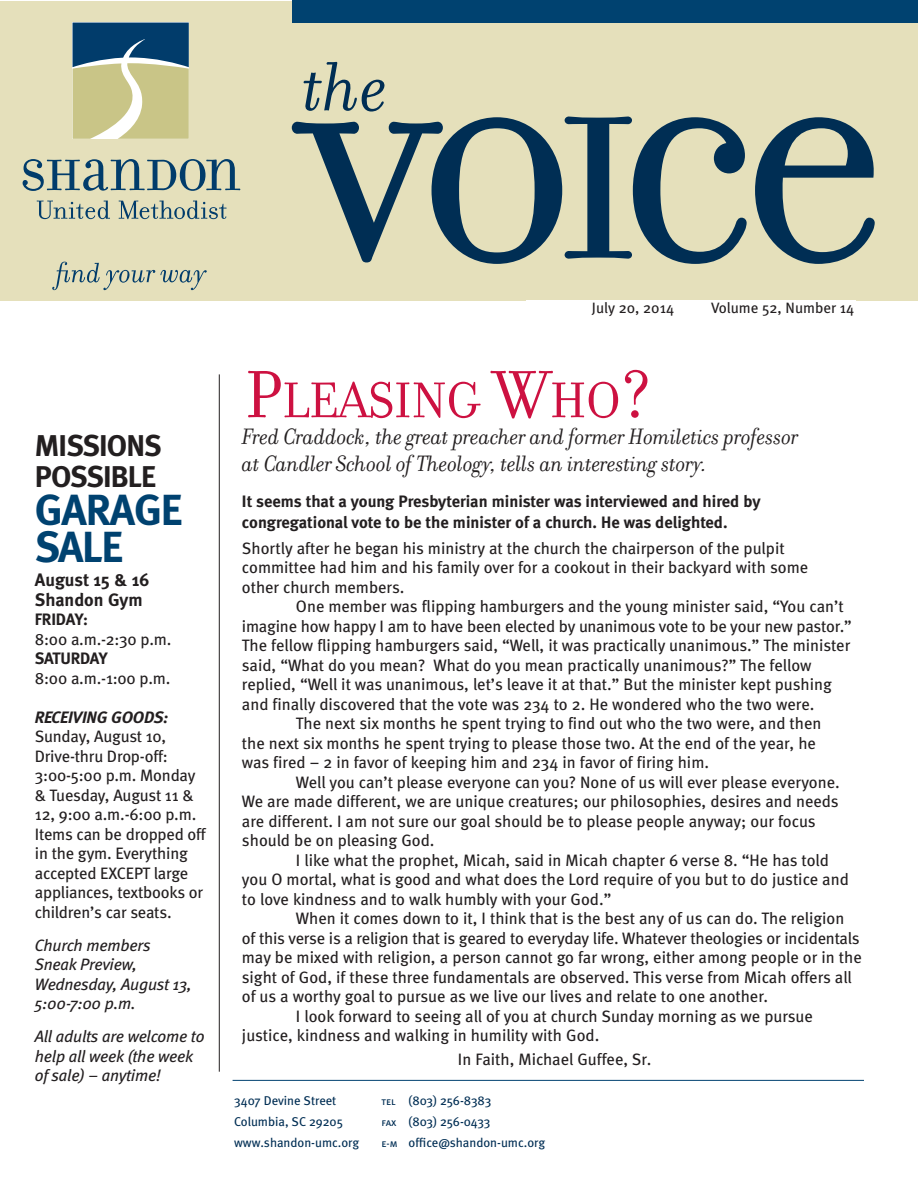
<style>
.page{position:relative;width:918px;height:1188px;background:#fff}
.page>*{position:absolute;margin:0;border:0;box-sizing:border-box;transform-origin:0 0}
.t1{font:345px "Filosofia";color:#002e54}
.t2{font:italic 75px "Filosofia";color:#002e54}
.t3{font:54px "Filosofia";letter-spacing:-.015em;color:#cd1141}
.t4{font:700 43.5px/37.5px "Meta";letter-spacing:-.03em;color:#004270}
.t5{font:700 30px/31.5px "Meta";letter-spacing:-.03em;color:#231f20}
.t6{font:italic 24px/27px "Filosofia";letter-spacing:-.01em;color:#231f20}
.t7{font:700 18px/19.5px "Meta";color:#231f20}
.t8{font:16.5px/19.5px "Meta";color:#231f20}
.t9{font:700 16.5px/21px "Meta";color:#231f20}
.t10{font:italic 16.5px/19.5px "Meta";letter-spacing:-.01em;color:#231f20}
.t11{font:italic 700 16.5px "Meta";letter-spacing:-.01em;color:#231f20}
.t12{font:700 16.5px "Meta";letter-spacing:-.02em;color:#231f20}
.t13{font:15px "Meta";color:#231f20}
.t14{font:12.75px/21px "Meta";color:#002e54}
.s1{font-size:219.3px}
.s2{font-size:72px}
.s3{font-family:"Meta Book Caps";font-size:10.5px}
</style>
<div class="page">
<div style="left:0;top:1px;width:918px;height:300px;background:#e5e0bb"></div>
<svg style="left:23px;top:159px;width:217px;height:32px"></svg>
<svg style="left:37px;top:200px;width:73px;height:19px"></svg>
<svg style="left:119px;top:200px;width:108px;height:19px"></svg>
<svg style="left:52px;top:262px;width:155px;height:28px"></svg>
<svg style="left:73px;top:23px;width:116px;height:116px;background:#8fa08c"></svg>
<hr style="left:233px;top:1080px;width:631px;height:1px;background:#004270">
<div style="left:293px;top:1px;width:625px;height:22px;background:#004270"></div>
<hr style="left:219px;top:374px;width:1px;height:698px;background:#231f20">
<h3 class="t5" style="left:35px;top:429px;width:128px">MISSIONS<br>POSSIBLE</h3>
<h3 class="t4" style="left:35px;top:490px;width:149px">GARAGE<br>SALE</h3>
<p class="t7" style="left:35px;top:570px;width:116px">August 15 &amp; 16<br>Shandon Gym</p>
<p class="t9" style="left:35px;top:609px;width:55px">FRIDAY:</p>
<p class="t8" style="left:35px;top:631px;width:138px">8:00 a.m.-2:30 p.m.</p>
<p class="t12" style="left:35px;top:649px;width:74px">SATURDAY</p>
<p class="t8" style="left:35px;top:670px;width:137px">8:00 a.m.-1:00 p.m.</p>
<p class="t11" style="left:35px;top:711px;width:135px">RECEIVING GOODS:</p>
<p class="t8" style="left:35px;top:728px;width:173px">Sunday, August 10,<br>Drive-thru Drop-off:<br>3:00-5:00 p.m. Monday &amp; Tuesday, August 11 &amp;<br>12, 9:00 a.m.-6:00 p.m.<br>Items can be dropped off in the gym. Everything accepted EXCEPT large appliances, textbooks or children’s car seats.</p>
<p class="t10" style="left:35px;top:937px;width:159px">Church members<br>Sneak Preview,<br>Wednesday, August 13,<br>5:00-7:00 p.m.</p>
<p class="t10" style="left:35px;top:1028px;width:171px">All adults are welcome to help all week (the week of sale) – anytime!</p>
<h2 class="t2" style="left:303px;top:40px;width:86px">the</h2>
<h1 class="t1" style="left:296px;top:-63px;width:595px">vo<span class="s1">I</span>ce</h1>
<p class="t13" style="left:592px;top:303px;width:84px">July 20, 2014</p>
<p class="t13" style="left:711px;top:303px;width:145px">Volume 52, Number 14</p>
<h3 class="t3" style="left:244px;top:367px;width:411px"><span class="s2">P</span>LEASING <span class="s2">W</span>HO<span class="s2">?</span></h3>
<h3 class="t6" style="left:242px;top:423px;width:558px">Fred Craddock, the great preacher and former Homiletics professor at Candler School of Theology, tells an interesting story.</h3>
<p class="t9" style="left:242px;top:491px;width:520px">It seems that a young Presbyterian minister was interviewed and hired by congregational vote to be the minister of a church. He was delighted.</p>
<p class="t8" style="left:242px;top:540px;width:568px">Shortly after he began his ministry at the church the chairperson of the pulpit committee had him and his family over for a cookout in their backyard with some other church members.</p>
<p class="t8" style="left:296px;top:599px;width:549px">One member was flipping hamburgers and the young minister said, “You can’t</p>
<p class="t8" style="left:242px;top:618px;width:611px">imagine how happy I am to have been elected by unanimous vote to be your new pastor.”</p>
<p class="t8" style="left:242px;top:638px;width:610px">The fellow flipping hamburgers said, “Well, it was practically unanimous.” The minister</p>
<p class="t8" style="left:242px;top:657px;width:571px">said, “What do you mean? What do you mean practically unanimous?” The fellow</p>
<p class="t8" style="left:242px;top:677px;width:591px">replied, “Well it was unanimous, let’s leave it at that.” But the minister kept pushing</p>
<p class="t8" style="left:242px;top:696px;width:574px">and finally discovered that the vote was 234 to 2. He wondered who the two were.</p>
<p class="t8" style="left:296px;top:716px;width:527px">The next six months he spent trying to find out who the two were, and then</p>
<p class="t8" style="left:242px;top:735px;width:576px">the next six months he spent trying to please those two. At the end of the year, he</p>
<p class="t8" style="left:242px;top:755px;width:469px">was fired – 2 in favor of keeping him and 234 in favor of firing him.</p>
<p class="t8" style="left:296px;top:774px;width:545px">Well you can’t please everyone can you? None of us will ever please everyone.</p>
<p class="t8" style="left:242px;top:794px;width:598px">We are made different, we are unique creatures; our philosophies, desires and needs</p>
<p class="t8" style="left:242px;top:813px;width:575px">are different. I am not sure our goal should be to please people anyway; our focus</p>
<p class="t8" style="left:242px;top:833px;width:194px">should be on pleasing God.</p>
<p class="t8" style="left:296px;top:852px;width:534px">I like what the prophet, Micah, said in Micah chapter 6 verse 8. “He has told</p>
<p class="t8" style="left:242px;top:872px;width:608px">you O mortal, what is good and what does the Lord require of you but to do justice and</p>
<p class="t8" style="left:242px;top:891px;width:371px">to love kindness and to walk humbly with your God.”</p>
<p class="t8" style="left:296px;top:911px;width:550px">When it comes down to it, I think that is the best any of us can do. The religion</p>
<p class="t8" style="left:242px;top:930px;width:619px">of this verse is a religion that is geared to everyday life. Whatever theologies or incidentals</p>
<p class="t8" style="left:242px;top:950px;width:621px">may be mixed with religion, a person cannot go far wrong, either among people or in the</p>
<p class="t8" style="left:242px;top:969px;width:612px">sight of God, if these three fundamentals are observed. This verse from Micah offers all</p>
<p class="t8" style="left:242px;top:989px;width:528px">of us a worthy goal to pursue as we live our lives and relate to one another.</p>
<p class="t8" style="left:296px;top:1008px;width:519px">I look forward to seeing all of you at church Sunday morning as we pursue</p>
<p class="t8" style="left:242px;top:1028px;width:359px">justice, kindness and walking in humility with God.</p>
<p class="t8" style="left:458px;top:1052px;width:195px">In Faith, Michael Guffee, Sr.</p>
<p class="t14" style="left:234px;top:1091px;width:127px">3407 Devine Street<br>Columbia, SC 29205 www.shandon-umc.org</p>
<p class="t14" style="left:382px;top:1091px;width:165px"><span class="s3">tel</span> (803) 256-8383<br><span class="s3">fax</span> (803) 256-0433<br><span class="s3">e-m</span> office@shandon-umc.org</p>
</div>
